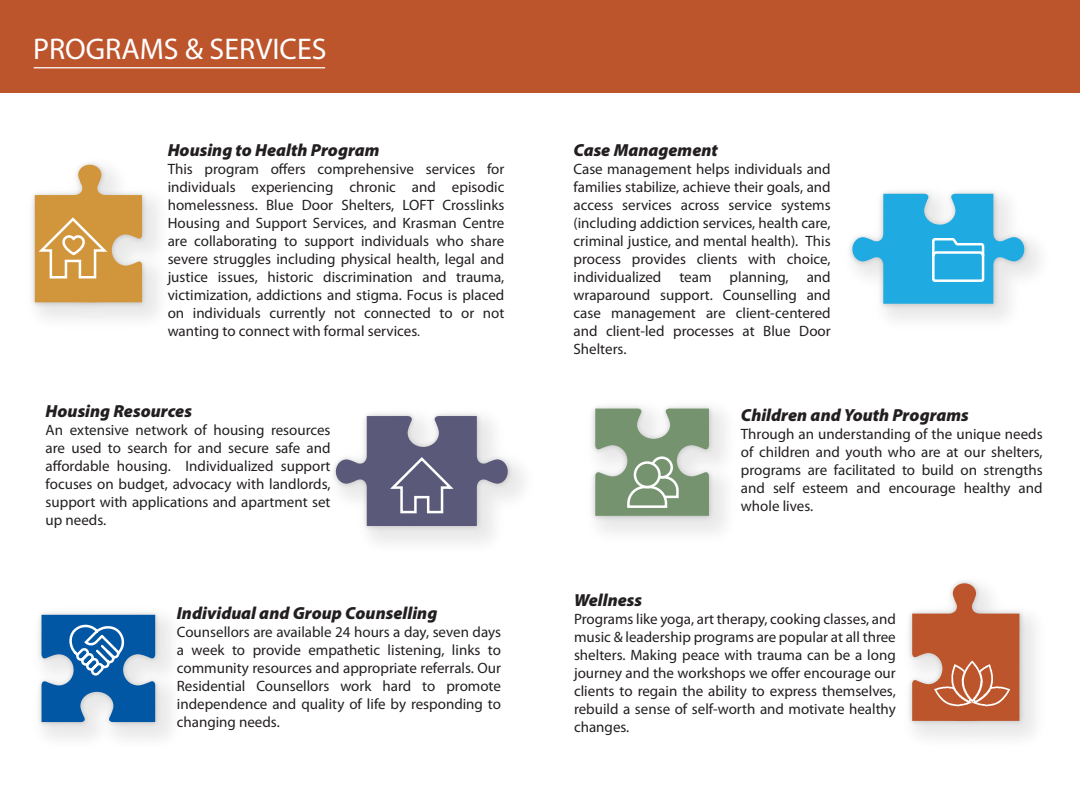
<style>
.page{position:relative;width:1080px;height:810px;background:#fff}
.page>*{position:absolute;margin:0;border:0;box-sizing:border-box;transform-origin:0 0}
.t1{font:30px "Myriad Pro";color:#fff}
.t2{font:italic 900 17.5px "Myriad Pro";color:#231f20}
.t3{font:15px/18px "Myriad Pro";color:#231f20;text-align:justify}
.s1{font-size:13.75px}
</style>
<div class="page">
<div style="left:0;top:0;width:1080px;height:93px;background:#bd552c"></div>
<hr style="left:34px;top:67px;width:291px;height:1px;background:#fff">
<img style="left:30px;top:161px;width:120px;height:149px">
<img style="left:848px;top:189px;width:184px;height:122px">
<img style="left:907px;top:579px;width:120px;height:150px">
<svg style="left:912px;top:583px;width:107px;height:138px"></svg>
<img style="left:590px;top:404px;width:126px;height:119px">
<img style="left:36px;top:610px;width:127px;height:120px">
<svg style="left:595px;top:409px;width:114px;height:107px;background:#95ab91"></svg>
<svg style="left:852px;top:194px;width:172px;height:110px"></svg>
<svg style="left:336px;top:416px;width:172px;height:110px"></svg>
<svg style="left:35px;top:165px;width:107px;height:138px"></svg>
<img style="left:934px;top:661px;width:76px;height:46px">
<svg style="left:42px;top:615px;width:113px;height:107px;background:#417fb8"></svg>
<p class="t1" style="left:33px;top:32px;width:295px">PROGRAMS &amp; SERVICES</p>
<p class="t2" style="left:168px;top:140px;width:213px">Housing to Health Program</p>
<p class="t3" style="left:168px;top:160px;width:338px">This program offers comprehensive services for individuals experiencing chronic and episodic homelessness. Blue Door Shelters, LOFT Crosslinks Housing and Support Services, and Krasman Centre are collaborating to support individuals who share severe struggles including physical health, legal and justice issues, historic discrimination and trauma, victimization, addictions and stigma. Focus is placed on individuals currently not connected to or not wanting to connect with formal services<span class="s1">.</span></p>
<p class="t2" style="left:46px;top:401px;width:148px">Housing Resources</p>
<p class="t3" style="left:46px;top:421px;width:286px">An extensive network of housing resources are used to search for and secure safe and affordable housing. Individualized support focuses on budget, advocacy with landlords, support with applications and apartment set up needs.</p>
<p class="t2" style="left:177px;top:603px;width:262px">Individual and Group Counselling</p>
<p class="t3" style="left:177px;top:623px;width:326px">Counsellors are available 24 hours a day, seven days a week to provide empathetic listening, links to community resources and appropriate referrals. Our Residential Counsellors work hard to promote independence and quality of life by responding to changing needs.</p>
<p class="t2" style="left:574px;top:140px;width:146px">Case Management</p>
<p class="t3" style="left:574px;top:160px;width:259px">Case management helps individuals and families stabilize, achieve their goals, and access services across service systems (including addiction services, health care, criminal justice, and mental health). This process provides clients with choice, individualized team planning, and wraparound support. Counselling and case management are client-centered and client-led processes at Blue Door Shelters.</p>
<p class="t2" style="left:741px;top:406px;width:229px">Children and Youth Programs</p>
<p class="t3" style="left:741px;top:426px;width:303px">Through an understanding of the unique needs of children and youth who are at our shelters, programs are facilitated to build on strengths and self esteem and encourage healthy and whole lives.</p>
<p class="t2" style="left:574px;top:591px;width:70px">Wellness</p>
<p class="t3" style="left:574px;top:610px;width:323px">Programs like yoga, art therapy, cooking classes, and music &amp; leadership programs are popular at all three shelters. Making peace with trauma can be a long journey and the workshops we offer encourage our clients to regain the ability to express themselves, rebuild a sense of self-worth and motivate healthy changes.</p>
</div>
